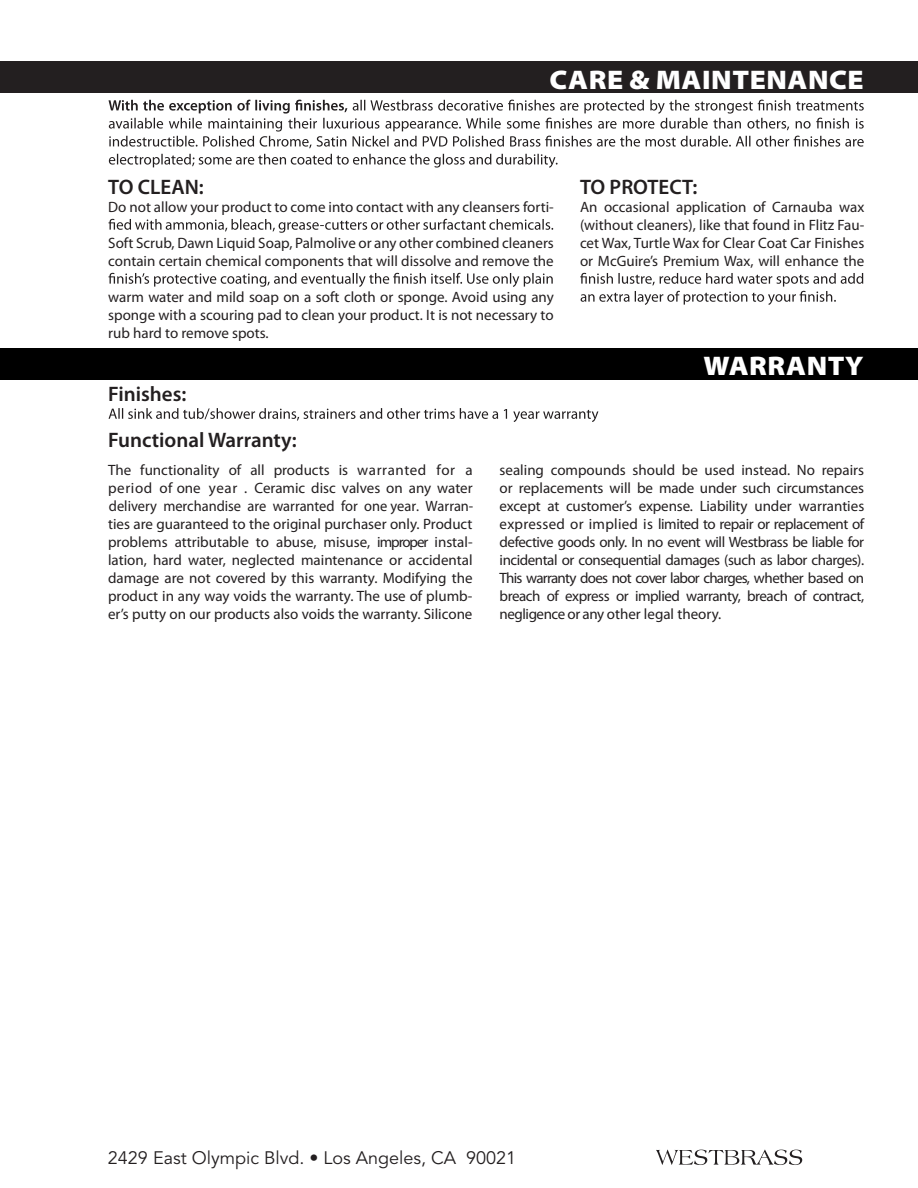
<style>
.page{position:relative;width:918px;height:1188px;background:#fff}
.page>*{position:absolute;margin:0;border:0;box-sizing:border-box;transform-origin:0 0}
.t1{font:900 semi-expanded 27px "Myriad Pro";letter-spacing:.02em;color:#fff}
.t2{font:600 21px "Myriad Pro";color:#231f20}
.t3{font:18px "Avenir";color:#231f20}
.t4{font:15px/18px "Myriad Pro";color:#231f20;text-align:justify}
</style>
<div class="page">
<div style="left:0;top:62px;width:918px;height:31px;background:#231f20"></div>
<svg style="left:656px;top:1150px;width:146px;height:15px"></svg>
<svg style="left:109px;top:408px;width:489px;height:14px"></svg>
<svg style="left:109px;top:219px;width:444px;height:14px"></svg>
<svg style="left:109px;top:273px;width:444px;height:14px"></svg>
<svg style="left:109px;top:100px;width:755px;height:48px"></svg>
<svg style="left:109px;top:154px;width:449px;height:14px"></svg>
<div style="left:0;top:349px;width:918px;height:31px;background:#000"></div>
<svg style="left:580px;top:273px;width:283px;height:32px"></svg>
<h1 class="t1" style="left:549px;top:65px;width:316px">CARE &amp; MAINTENANCE</h1>
<h2 class="t2" style="left:108px;top:173px;width:97px">TO CLEAN:</h2>
<p class="t4" style="left:108px;top:197px;width:447px">Do not allow your product to come into contact with any cleansers forti-</p>
<p class="t4" style="left:108px;top:233px;width:447px">Soft Scrub, Dawn Liquid Soap, Palmolive or any other combined cleaners contain certain chemical components that will dissolve and remove the</p>
<p class="t4" style="left:108px;top:287px;width:447px">warm water and mild soap on a soft cloth or sponge. Avoid using any sponge with a scouring pad to clean your product. It is not necessary to rub hard to remove spots.</p>
<h2 class="t2" style="left:108px;top:380px;width:80px">Finishes:</h2>
<h2 class="t2" style="left:108px;top:426px;width:190px">Functional Warranty:</h2>
<h2 class="t2" style="left:580px;top:173px;width:119px">TO PROTECT:</h2>
<p class="t4" style="left:580px;top:197px;width:286px">An occasional application of Carnauba wax (without cleaners), like that found in Flitz Fau&shy;cet Wax, Turtle Wax for Clear Coat Car Finishes or McGuire’s Premium Wax, will enhance the</p>
<h1 class="t1" style="left:704px;top:350px;width:162px">WARRANTY</h1>
<p class="t4" style="left:108px;top:460px;width:367px">The functionality of all products is warranted for a period of one year . Ceramic disc valves on any water delivery merchandise are warranted for one year. Warran&shy;ties are guaranteed to the original purchaser only. Product problems attributable to abuse, misuse, improper instal&shy;lation, hard water, neglected maintenance or accidental damage are not covered by this warranty. Modifying the product in any way voids the warranty. The use of plumb&shy;er’s putty on our products also voids the warranty. Silicone</p>
<p class="t4" style="left:500px;top:460px;width:366px">sealing compounds should be used instead. No repairs or replacements will be made under such circumstances except at customer’s expense. Liability under warranties expressed or implied is limited to repair or replacement of defective goods only. In no event will Westbrass be liable for incidental or consequential damages (such as labor charges).<br>This warranty does not cover labor charges, whether based on breach of express or implied warranty, breach of contract, negligence or any other legal theory.</p>
<p class="t3" style="left:108px;top:1148px;width:410px">2429 East Olympic Blvd. • Los Angeles, CA 90021</p>
</div>
